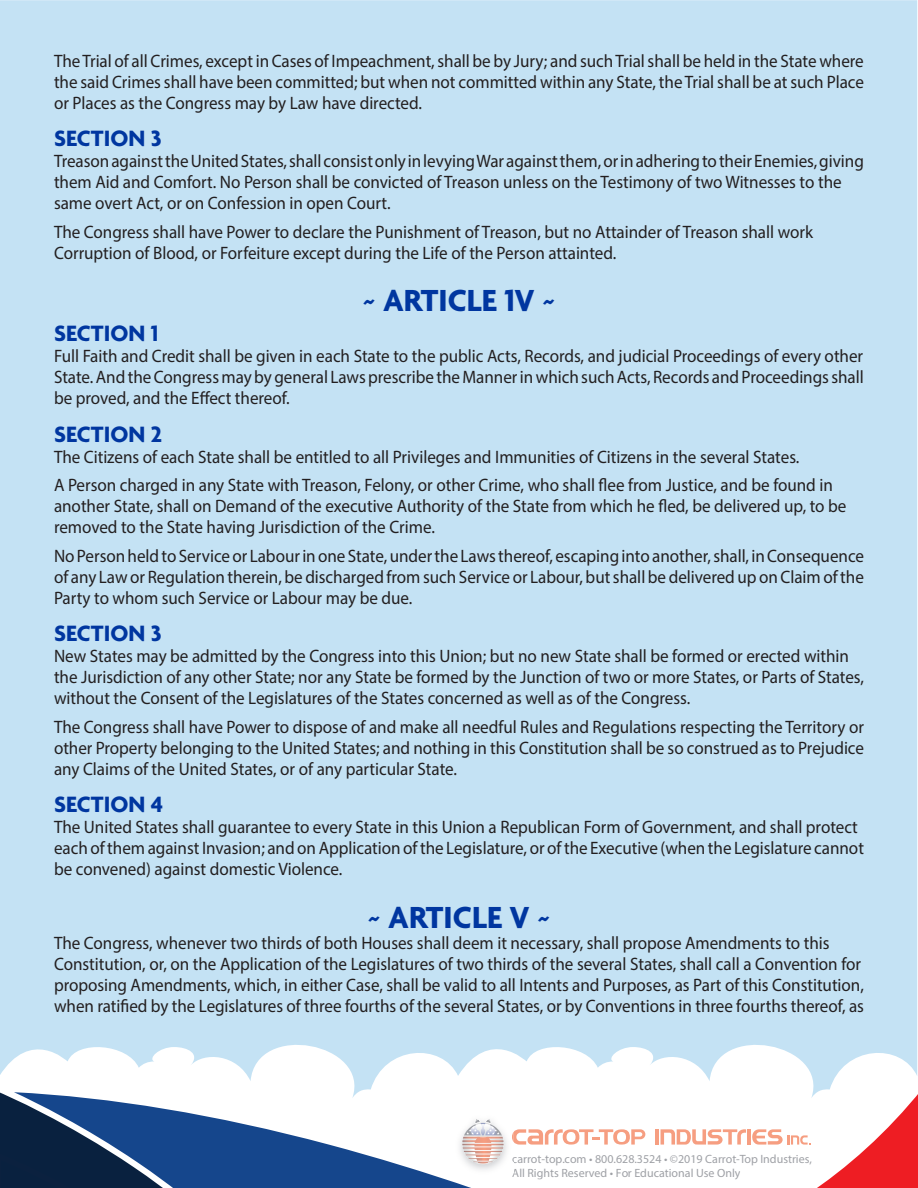
<style>
.page{position:relative;width:918px;height:1188px;background:#fff}
.page>*{position:absolute;margin:0;border:0;box-sizing:border-box;transform-origin:0 0}
.Heading_2{font:700 33px "Agenda";color:#0036a0}
.Heading_3{font:700 24px "Agenda";color:#0036a0}
.t1{font:18px/21px "Myriad Pro";color:#231f20;scale:.95 1}
.t2{font:12px/14.4px "Myriad Pro";color:#9fa1a6}
</style>
<div class="page">
<svg style="left:333px;top:1129px;width:328px;height:59px"></svg>
<svg style="left:0;top:1098px;width:333px;height:90px"></svg>
<hr style="left:655px;top:1129px;width:4px;height:16px;background:#f69e81">
<svg style="left:661px;top:1098px;width:256px;height:90px"></svg>
<img style="left:453px;top:1129px;width:61px;height:49px">
<svg style="left:512px;top:1129px;width:133px;height:16px"></svg>
<svg style="left:462px;top:1119px;width:42px;height:45px"></svg>
<svg style="left:512px;top:1155px;width:2px;height:23px"></svg>
<div style="left:0;top:0;width:917px;height:1098px;background:#c4e2f4"></div>
<p class="t1" style="left:54px;top:50px;width:854px;text-align:justify">The Trial of all Crimes, except in Cases of Impeachment, shall be by Jury; and such Trial shall be held in the State where the said Crimes shall have been committed; but when not committed within any State, the Trial shall be at such Place or Places as the Congress may by Law have directed.</p>
<p class="Heading_3" style="left:54px;top:124px;width:109px">SECTION 3</p>
<p class="t1" style="left:54px;top:151px;width:854px">Treason against the United States, shall consist only in levying War against them, or in adhering to their Enemies, giving them Aid and Comfort. No Person shall be convicted of Treason unless on the Testimony of two Witnesses to the same overt Act, or on Confession in open Court.</p>
<p class="t1" style="left:54px;top:221px;width:801px">The Congress shall have Power to declare the Punishment of Treason, but no Attainder of Treason shall work<br>Corruption of Blood, or Forfeiture except during the Life of the Person attainted.</p>
<p class="Heading_2" style="left:362px;top:281px;width:195px">~ ARTICLE 1V ~</p>
<p class="Heading_3" style="left:54px;top:319px;width:106px">SECTION 1</p>
<p class="t1" style="left:54px;top:346px;width:854px;text-align:justify">Full Faith and Credit shall be given in each State to the public Acts, Records, and judicial Proceedings of every other State. And the Congress may by general Laws prescribe the Manner in which such Acts, Records and Proceedings shall be proved, and the Effect thereof.</p>
<p class="Heading_3" style="left:54px;top:419px;width:110px">SECTION 2</p>
<p class="t1" style="left:54px;top:446px;width:786px">The Citizens of each State shall be entitled to all Privileges and Immunities of Citizens in the several States.</p>
<p class="t1" style="left:54px;top:475px;width:836px">A Person charged in any State with Treason, Felony, or other Crime, who shall flee from Justice, and be found in another State, shall on Demand of the executive Authority of the State from which he fled, be delivered up, to be removed to the State having Jurisdiction of the Crime.</p>
<p class="t1" style="left:54px;top:545px;width:854px;text-align:justify">No Person held to Service or Labour in one State, under the Laws thereof, escaping into another, shall, in Consequence of any Law or Regulation therein, be discharged from such Service or Labour, but shall be delivered up on Claim of the Party to whom such Service or Labour may be due.</p>
<p class="Heading_3" style="left:54px;top:619px;width:109px">SECTION 3</p>
<p class="t1" style="left:54px;top:646px;width:854px">New States may be admitted by the Congress into this Union; but no new State shall be formed or erected within the Jurisdiction of any other State; nor any State be formed by the Junction of two or more States, or Parts of States, without the Consent of the Legislatures of the States concerned as well as of the Congress.</p>
<p class="t1" style="left:54px;top:716px;width:854px;text-align:justify">The Congress shall have Power to dispose of and make all needful Rules and Regulations respecting the Territory or other Property belonging to the United States; and nothing in this Constitution shall be so construed as to Prejudice any Claims of the United States, or of any particular State.</p>
<p class="Heading_3" style="left:54px;top:790px;width:111px">SECTION 4</p>
<p class="t1" style="left:54px;top:817px;width:854px">The United States shall guarantee to every State in this Union a Republican Form of Government, and shall protect each of them against Invasion; and on Application of the Legislature, or of the Executive (when the Legislature cannot be convened) against domestic Violence.</p>
<p class="Heading_2" style="left:368px;top:897px;width:184px">~ ARTICLE V ~</p>
<p class="t1" style="left:54px;top:932px;width:854px">The Congress, whenever two thirds of both Houses shall deem it necessary, shall propose Amendments to this Constitution, or, on the Application of the Legislatures of two thirds of the several States, shall call a Convention for proposing Amendments, which, in either Case, shall be valid to all Intents and Purposes, as Part of this Constitution, when ratified by the Legislatures of three fourths of the several States, or by Conventions in three fourths thereof, as</p>
<p class="t2" style="left:512px;top:1151px;width:302px">carrot-top.com • 800.628.3524 • ©2019 Carrot-Top Industries,<br>All Rights Reserved • For Educational Use Only</p>
</div>
